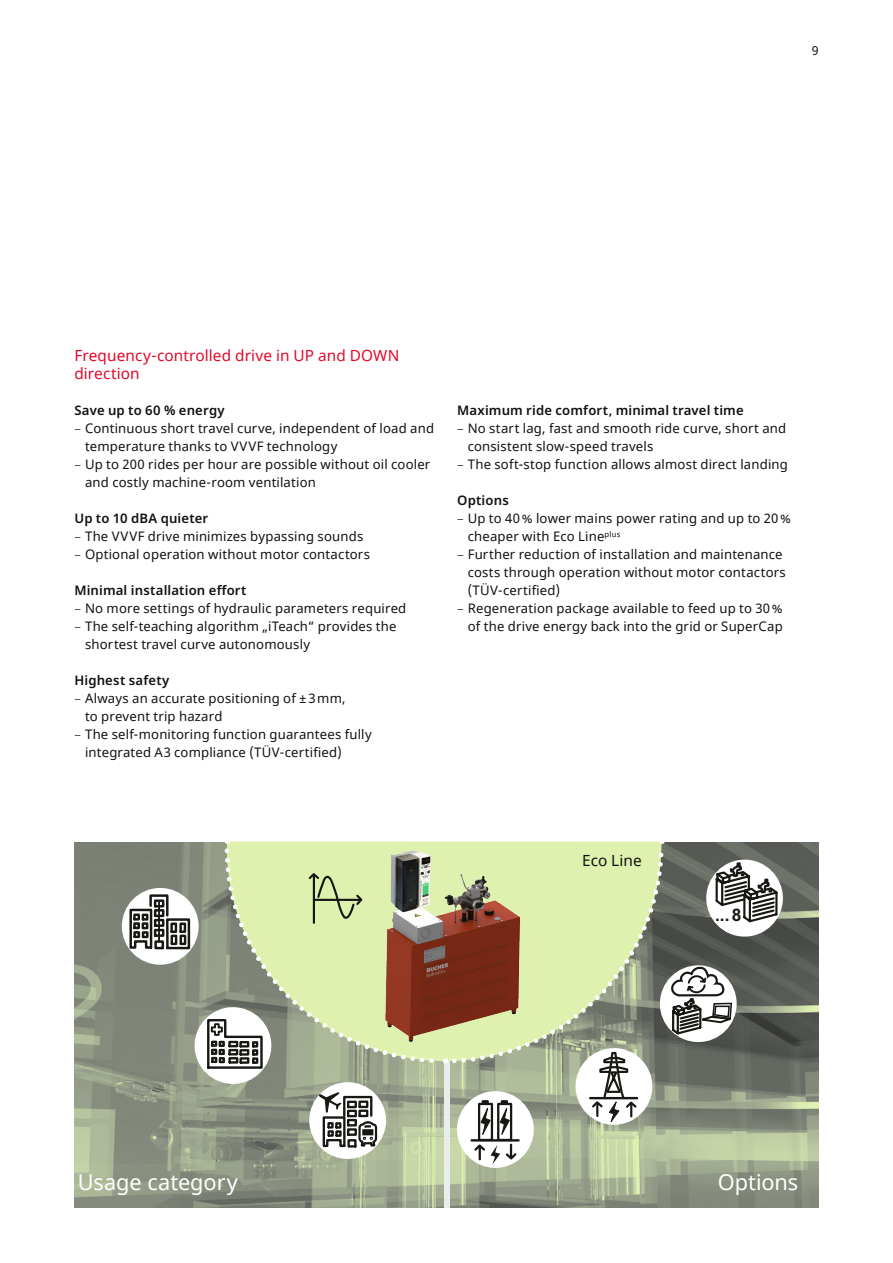
<style>
.page{position:relative;width:893px;height:1263px;background:#fff}
.page>*{position:absolute;margin:0;border:0;box-sizing:border-box;transform-origin:0 0}
.t1{font:21.75px "Noto Sans";color:#fff}
.t2{font:700 17.4px "Arial";color:#171713}
.t3{font:15.3px/18px "Noto Sans";letter-spacing:.005em;color:#e30729}
.t4{font:15.3px "Noto Sans";letter-spacing:.005em;color:#11110f}
.t5{font:13.2px/18px "Noto Sans";letter-spacing:.015em;color:#11110f}
.t6{font:600 13.2px "Noto Sans";letter-spacing:.01em;color:#11110f}
.t7{font:12.3px "Noto Sans";color:#11110f}
.s1{font-weight:300}
</style>
<div class="page">
<img style="left:74px;top:842px;width:744px;height:366px">
<div style="left:444px;top:867px;width:5px;height:341px;background:#ebecec"></div>
<svg style="left:222px;top:846px;width:223px;height:220px;background:#c3d2a1"></svg>
<svg style="left:449px;top:841px;width:217px;height:225px;background:#bdcc9c"></svg>
<hr style="left:313px;top:875px;width:2px;height:48px;background:#171713">
<svg style="left:307px;top:871px;width:57px;height:50px;background:#bfd096"></svg>
<img style="left:364px;top:842px;width:171px;height:201px">
<div style="left:122px;top:888px;width:77px;height:77px;background:#fff;border-radius:50%"></div>
<div style="left:166px;top:918px;width:24px;height:31px;border:2px solid #171713"></div>
<div style="left:179px;top:922px;width:7px;height:11px;border:2px solid #171713"></div>
<div style="left:170px;top:922px;width:7px;height:11px;border:2px solid #171713"></div>
<div style="left:180px;top:934px;width:6px;height:11px;border:2px solid #171713"></div>
<div style="left:171px;top:934px;width:6px;height:11px;border:2px solid #171713"></div>
<svg style="left:128px;top:893px;width:42px;height:57px"></svg>
<div style="left:142px;top:914px;width:6px;height:7px;border:2px solid #171713"></div>
<div style="left:133px;top:913px;width:7px;height:7px;border:2px solid #171713"></div>
<div style="left:142px;top:922px;width:6px;height:7px;border:2px solid #171713"></div>
<div style="left:133px;top:922px;width:7px;height:7px;border:2px solid #171713"></div>
<div style="left:142px;top:931px;width:7px;height:7px;border:2px solid #171713"></div>
<div style="left:133px;top:931px;width:7px;height:7px;border:2px solid #171713"></div>
<div style="left:154px;top:909px;width:10px;height:8px;border:2px solid #171713"></div>
<div style="left:154px;top:919px;width:10px;height:8px;border:2px solid #171713"></div>
<div style="left:154px;top:929px;width:10px;height:8px;border:2px solid #171713"></div>
<div style="left:195px;top:1007px;width:76px;height:77px;background:#fff;border-radius:50%"></div>
<svg style="left:207px;top:1018px;width:57px;height:52px"></svg>
<div style="left:309px;top:1082px;width:77px;height:77px;background:#fff;border-radius:50%"></div>
<svg style="left:358px;top:1121px;width:20px;height:27px"></svg>
<div style="left:343px;top:1096px;width:29px;height:21px;border:2px solid #171713"></div>
<div style="left:347px;top:1139px;width:10px;height:8px;border:2px solid #171713"></div>
<div style="left:347px;top:1101px;width:10px;height:7px;border:2px solid #171713"></div>
<svg style="left:318px;top:1091px;width:29px;height:57px"></svg>
<div style="left:335px;top:1122px;width:6px;height:7px;border:2px solid #171713"></div>
<div style="left:327px;top:1122px;width:7px;height:6px;border:2px solid #171713"></div>
<div style="left:335px;top:1130px;width:7px;height:7px;border:2px solid #171713"></div>
<div style="left:328px;top:1130px;width:6px;height:7px;border:2px solid #171713"></div>
<div style="left:347px;top:1110px;width:10px;height:7px;border:2px solid #171713"></div>
<div style="left:347px;top:1119px;width:10px;height:7px;border:2px solid #171713"></div>
<div style="left:347px;top:1128px;width:10px;height:8px;border:2px solid #171713"></div>
<div style="left:358px;top:1100px;width:10px;height:8px;border:2px solid #171713"></div>
<div style="left:358px;top:1109px;width:10px;height:8px;border:2px solid #171713"></div>
<div style="left:706px;top:860px;width:77px;height:76px;background:#fff;border-radius:50%"></div>
<svg style="left:712px;top:861px;width:69px;height:62px"></svg>
<div style="left:660px;top:965px;width:77px;height:77px;background:#fff;border-radius:50%"></div>
<svg style="left:667px;top:965px;width:70px;height:71px"></svg>
<div style="left:576px;top:1048px;width:76px;height:77px;background:#fff;border-radius:50%"></div>
<svg style="left:590px;top:1051px;width:48px;height:72px"></svg>
<hr style="left:590px;top:1097px;width:47px;height:2px;background:#171713">
<div style="left:457px;top:1091px;width:77px;height:77px;background:#fff;border-radius:50%"></div>
<svg style="left:472px;top:1100px;width:46px;height:64px"></svg>
<hr style="left:472px;top:1139px;width:47px;height:2px;background:#171713">
<p class="t7" style="left:812px;top:43px;width:8px">9</p>
<p class="t3" style="left:74px;top:347px;width:327px">Frequency-controlled drive in UP and DOWN direction</p>
<p class="t6" style="left:74px;top:401px;width:152px">Save up to 60 % energy</p>
<p class="t5" style="left:85px;top:420px;width:351px;text-indent:-11px"><span class="s1">–</span> Continuous short travel curve, independent of load and temperature thanks to VVVF technology</p>
<p class="t5" style="left:85px;top:456px;width:347px;text-indent:-11px"><span class="s1">–</span> Up to 200 rides per hour are possible without oil cooler and costly machine-room ventilation</p>
<p class="t6" style="left:74px;top:509px;width:135px">Up to 10 dBA quieter</p>
<p class="t5" style="left:74px;top:528px;width:290px"><span class="s1">–</span> The VVVF drive minimizes bypassing sounds</p>
<p class="t5" style="left:74px;top:546px;width:297px"><span class="s1">–</span> Optional operation without motor contactors</p>
<p class="t6" style="left:74px;top:581px;width:174px">Minimal installation effort</p>
<p class="t5" style="left:74px;top:600px;width:333px"><span class="s1">–</span> No more settings of hydraulic parameters required</p>
<p class="t5" style="left:85px;top:618px;width:313px;text-indent:-11px"><span class="s1">–</span> The self-teaching algorithm „iTeach“ provides the shortest travel curve autonomously</p>
<p class="t6" style="left:74px;top:671px;width:97px">Highest safety</p>
<p class="t5" style="left:85px;top:690px;width:262px;text-indent:-11px"><span class="s1">–</span> Always an accurate positioning of ±3mm, to prevent trip hazard</p>
<p class="t5" style="left:85px;top:726px;width:288px;text-indent:-11px"><span class="s1">–</span> The self-monitoring function guarantees fully integrated A3 compliance (TÜV-certified)</p>
<p class="t6" style="left:457px;top:401px;width:288px">Maximum ride comfort, minimal travel time</p>
<p class="t5" style="left:468px;top:420px;width:320px;text-indent:-11px"><span class="s1">–</span> No start lag, fast and smooth ride curve, short and consistent slow-speed travels</p>
<p class="t5" style="left:457px;top:456px;width:332px"><span class="s1">–</span> The soft-stop function allows almost direct landing</p>
<p class="t6" style="left:457px;top:491px;width:53px">Options</p>
<p class="t5" style="left:468px;top:510px;width:325px;text-indent:-11px"><span class="s1">–</span> Up to 40% lower mains power rating and up to 20% cheaper with Eco Line<sup>plus</sup></p>
<p class="t5" style="left:468px;top:546px;width:320px;text-indent:-11px"><span class="s1">–</span> Further reduction of installation and maintenance costs through operation without motor contactors (TÜV-certified)</p>
<p class="t5" style="left:457px;top:600px;width:327px;text-align:right"><span class="s1">–</span> Regeneration package available to feed up to 30% of the drive energy back into the grid or SuperCap</p>
<p class="t4" style="left:582px;top:849px;width:61px">Eco Line</p>
<h2 class="t2" style="left:715px;top:903px;width:28px">...8</h2>
<h1 class="t1" style="left:78px;top:1167px;width:161px">Usage category</h1>
<h1 class="t1" style="left:718px;top:1167px;width:82px">Options</h1>
</div>
